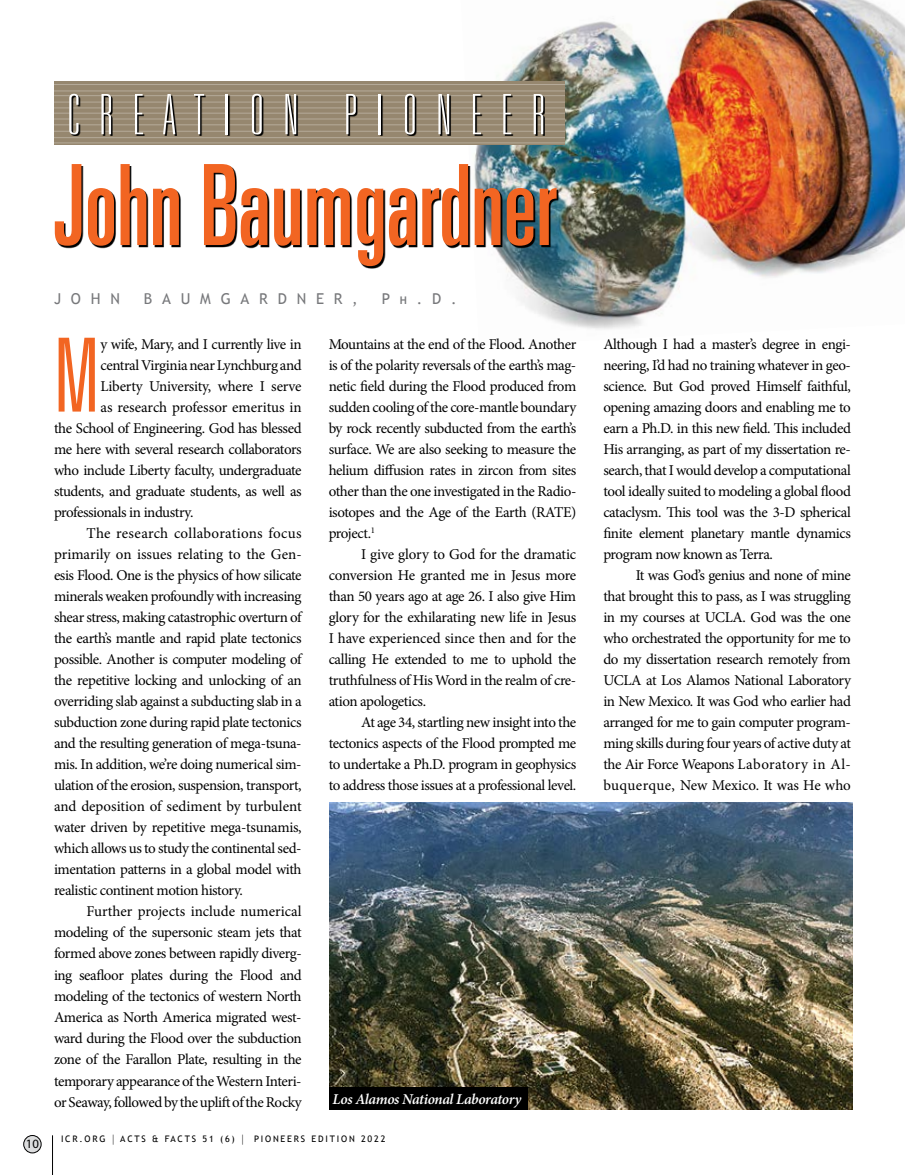
<style>
.page{position:relative;width:905px;height:1175px;background:#fff}
.page>*{position:absolute;margin:0;border:0;box-sizing:border-box;transform-origin:0 0}
.t1{font:ultra-condensed 112.2px "Univers LT Std";color:#f26522;scale:.87 1}
.t2{font:300 ultra-condensed 102.3px "Univers LT Std";color:#f26522}
.t3{font:100 ultra-condensed 55.65px "Univers LT Std";letter-spacing:.36em;color:#fff}
.t4{font:15px/21px "Minion Pro";letter-spacing:-.03em;color:#000;text-align:justify}
.t5{font:15px "Minion Pro";color:#000}
.t6{font:15px "Minion Pro";letter-spacing:-.005em;color:#000}
.t7{font:15px "Minion Pro";letter-spacing:.02em;color:#000}
.t8{font:italic 600 15px "Minion Pro";letter-spacing:-.025em;color:#fff}
.t9{font:15px "Trebuchet MS";letter-spacing:.65em;color:#77787b}
.t10{font:12.75px "Myriad Pro";color:#000}
.t11{font:9px "Trebuchet MS";letter-spacing:.2em;color:#000}
.s1{font-weight:700;font-size:10.5px}
.s2{font-size:12.15px}
</style>
<div class="page">
<img style="left:474px;top:0;width:430px;height:329px">
<div style="left:24px;top:1135px;width:17px;height:17px;background:#dcddde;border-radius:50%"></div>
<div style="left:24px;top:1135px;width:17px;height:18px;border:1px solid #000;border-radius:50%"></div>
<hr style="left:52px;top:1135px;width:1px;height:39px;background:#000">
<svg style="left:57px;top:167px;width:501px;height:100px"></svg>
<div style="left:54px;top:81px;width:510px;height:64px;background:#96876f"></div>
<hr style="left:54px;top:327px;width:510px;height:1px;background:#fff">
<hr style="left:54px;top:320px;width:510px;height:1px;background:#fff">
<hr style="left:54px;top:314px;width:510px;height:1px;background:#fff">
<hr style="left:54px;top:308px;width:510px;height:1px;background:#fff">
<hr style="left:54px;top:302px;width:510px;height:1px;background:#fff">
<hr style="left:54px;top:297px;width:510px;height:1px;background:#fff">
<hr style="left:54px;top:291px;width:510px;height:1px;background:#fff">
<hr style="left:54px;top:285px;width:510px;height:1px;background:#fff">
<hr style="left:54px;top:279px;width:510px;height:1px;background:#fff">
<hr style="left:54px;top:273px;width:510px;height:1px;background:#fff">
<hr style="left:54px;top:267px;width:510px;height:1px;background:#fff">
<hr style="left:54px;top:261px;width:510px;height:1px;background:#fff">
<hr style="left:54px;top:255px;width:510px;height:1px;background:#fff">
<hr style="left:54px;top:250px;width:510px;height:1px;background:#fff">
<hr style="left:54px;top:244px;width:510px;height:1px;background:#fff">
<hr style="left:54px;top:238px;width:510px;height:1px;background:#fff">
<hr style="left:54px;top:232px;width:510px;height:1px;background:#fff">
<hr style="left:54px;top:226px;width:510px;height:1px;background:#fff">
<hr style="left:54px;top:219px;width:510px;height:1px;background:#fff">
<hr style="left:54px;top:214px;width:510px;height:1px;background:#fff">
<hr style="left:54px;top:208px;width:510px;height:1px;background:#fff">
<hr style="left:54px;top:203px;width:510px;height:1px;background:#fff">
<hr style="left:54px;top:197px;width:510px;height:1px;background:#fff">
<hr style="left:54px;top:190px;width:510px;height:1px;background:#fff">
<hr style="left:54px;top:184px;width:510px;height:1px;background:#fff">
<hr style="left:54px;top:178px;width:510px;height:1px;background:#fff">
<hr style="left:54px;top:172px;width:510px;height:1px;background:#fff">
<hr style="left:54px;top:166px;width:510px;height:1px;background:#fff">
<hr style="left:54px;top:160px;width:510px;height:1px;background:#fff">
<hr style="left:54px;top:155px;width:510px;height:1px;background:#fff">
<hr style="left:54px;top:149px;width:510px;height:1px;background:#fff">
<hr style="left:54px;top:143px;width:510px;height:1px;background:#fff">
<hr style="left:54px;top:137px;width:510px;height:1px;background:#fff">
<hr style="left:54px;top:131px;width:510px;height:1px;background:#fff">
<hr style="left:54px;top:124px;width:510px;height:1px;background:#fff">
<hr style="left:54px;top:119px;width:510px;height:1px;background:#fff">
<hr style="left:54px;top:113px;width:510px;height:1px;background:#fff">
<hr style="left:54px;top:108px;width:510px;height:1px;background:#fff">
<hr style="left:54px;top:102px;width:510px;height:1px;background:#fff">
<hr style="left:54px;top:95px;width:510px;height:1px;background:#fff">
<hr style="left:54px;top:91px;width:510px;height:1px;background:#fff">
<hr style="left:54px;top:84px;width:510px;height:1px;background:#fff">
<hr style="left:54px;top:81px;width:510px;height:1px;background:#fff">
<svg style="left:71px;top:95px;width:474px;height:41px"></svg>
<img style="left:329px;top:802px;width:523px;height:307px">
<div style="left:329px;top:1087px;width:199px;height:22px;background:#000"></div>
<p class="t10" style="left:26px;top:1136px;width:15px">10</p>
<h3 class="t3" style="left:68px;top:86px;width:478px">CREATION PIONEER</h3>
<h1 class="t1" style="left:54px;top:141px;width:578px">John Baumgardner</h1>
<p class="t9" style="left:54px;top:290px;width:67px">JOHN</p>
<p class="t9" style="left:144px;top:290px;width:215px">BAUMGARDNER,</p>
<p class="t9" style="left:382px;top:290px;width:76px">P <span class="s1">h</span> .D.</p>
<h2 class="t2" style="left:54px;top:322px;width:47px">M</h2>
<p class="t4" style="left:100px;top:333px;width:203px">y wife, Mary, and I currently live in</p>
<p class="t4" style="left:100px;top:354px;width:203px">central Virginia near Lynchburg and</p>
<p class="t4" style="left:100px;top:375px;width:203px">Liberty University, where I serve</p>
<p class="t6" style="left:100px;top:397px;width:203px">as research professor emeritus in</p>
<p class="t4" style="left:54px;top:417px;width:249px">the School of Engineering. God has blessed</p>
<p class="t4" style="left:54px;top:438px;width:249px">me here with several research collaborators</p>
<p class="t4" style="left:54px;top:459px;width:249px">who include Liberty faculty, undergraduate</p>
<p class="t4" style="left:54px;top:480px;width:249px">students, and graduate students, as well as</p>
<p class="t4" style="left:54px;top:501px;width:141px">professionals in industry.</p>
<p class="t7" style="left:86px;top:523px;width:217px">The research collaborations focus</p>
<p class="t6" style="left:54px;top:544px;width:249px">primarily on issues relating to the Gen-</p>
<p class="t4" style="left:54px;top:564px;width:249px">esis Flood. One is the physics of how silicate</p>
<p class="t4" style="left:54px;top:585px;width:249px">minerals weaken profoundly with increasing</p>
<p class="t4" style="left:54px;top:606px;width:249px">shear stress, making catastrophic overturn of</p>
<p class="t4" style="left:54px;top:627px;width:249px">the earth’s mantle and rapid plate tectonics</p>
<p class="t4" style="left:54px;top:648px;width:249px">possible. Another is computer modeling of</p>
<p class="t4" style="left:54px;top:669px;width:249px">the repetitive locking and unlocking of an</p>
<p class="t4" style="left:54px;top:690px;width:249px">overriding slab against a subducting slab in a</p>
<p class="t4" style="left:54px;top:711px;width:249px">subduction zone during rapid plate tectonics</p>
<p class="t4" style="left:54px;top:732px;width:249px">and the resulting generation of mega-tsuna-</p>
<p class="t4" style="left:54px;top:753px;width:249px">mis. In addition, we’re doing numerical sim-</p>
<p class="t4" style="left:54px;top:774px;width:249px">ulation of the erosion, suspension, transport,</p>
<p class="t5" style="left:54px;top:796px;width:249px">and deposition of sediment by turbulent</p>
<p class="t4" style="left:54px;top:816px;width:249px">water driven by repetitive mega-tsunamis,</p>
<p class="t4" style="left:54px;top:837px;width:249px">which allows us to study the continental sed-</p>
<p class="t4" style="left:54px;top:858px;width:249px">imentation patterns in a global model with</p>
<p class="t4" style="left:54px;top:879px;width:190px">realistic continent motion history.</p>
<p class="t5" style="left:86px;top:901px;width:217px">Further projects include numerical</p>
<p class="t4" style="left:54px;top:922px;width:249px">modeling of the supersonic steam jets that</p>
<p class="t4" style="left:54px;top:943px;width:249px">formed above zones between rapidly diverg-</p>
<p class="t4" style="left:54px;top:964px;width:249px">ing seafloor plates during the Flood and</p>
<p class="t4" style="left:54px;top:985px;width:249px">modeling of the tectonics of western North</p>
<p class="t4" style="left:54px;top:1006px;width:249px">America as North America migrated west-</p>
<p class="t4" style="left:54px;top:1028px;width:249px">ward during the Flood over the subduction</p>
<p class="t4" style="left:54px;top:1049px;width:249px">zone of the Farallon Plate, resulting in the</p>
<p class="t4" style="left:54px;top:1070px;width:249px">temporary appearance of the Western Interi-</p>
<p class="t4" style="left:54px;top:1091px;width:249px">or Seaway, followed by the uplift of the Rocky</p>
<p class="t4" style="left:328px;top:333px;width:249px">Mountains at the end of the Flood. Another is of the polarity reversals of the earth’s mag&shy;netic field during the Flood produced from sudden cooling of the core-mantle boundary by rock recently subducted from the earth’s surface. We are also seeking to measure the helium diffusion rates in zircon from sites other than the one investigated in the Radio&shy;isotopes and the Age of the Earth (RATE) project.<sup>1</sup></p>
<p class="t4" style="left:328px;top:543px;width:249px;text-indent:32px">I give glory to God for the dramatic conversion He granted me in Jesus more than 50 years ago at age 26. I also give Him glory for the exhilarating new life in Jesus I have experienced since then and for the calling He extended to me to uphold the truthfulness of His Word in the realm of cre&shy;ation apologetics.</p>
<p class="t4" style="left:328px;top:711px;width:249px;text-indent:32px">At age 34, startling new insight into the tectonics aspects of the Flood prompted me to undertake a Ph.D. program in geophysics to address those issues at a professional level.</p>
<p class="t8" style="left:332px;top:1088px;width:190px">Los Alamos National Laboratory</p>
<p class="t11" style="left:61px;top:1133px;width:326px">ICR.ORG <span class="s2">|</span> ACTS &amp; FACTS 51 (6) <span class="s2">|</span> PIONEERS EDITION 2022</p>
<p class="t4" style="left:603px;top:333px;width:249px">Although I had a master’s degree in engi&shy;neering, I’d had no training whatever in geo&shy;science. But God proved Himself faithful, opening amazing doors and enabling me to earn a Ph.D. in this new field. This included His arranging, as part of my dissertation re&shy;search, that I would develop a computational tool ideally suited to modeling a global flood cataclysm. This tool was the 3-D spherical finite element planetary mantle dynamics program now known as Terra.</p>
<p class="t4" style="left:603px;top:564px;width:249px;text-indent:32px">It was God’s genius and none of mine that brought this to pass, as I was struggling in my courses at UCLA. God was the one who orchestrated the opportunity for me to do my dissertation research remotely from UCLA at Los Alamos National Laboratory in New Mexico. It was God who earlier had arranged for me to gain computer program&shy;ming skills during four years of active duty at the Air Force Weapons Laboratory in Al&shy;buquerque, New Mexico. It was He who</p>
</div>
